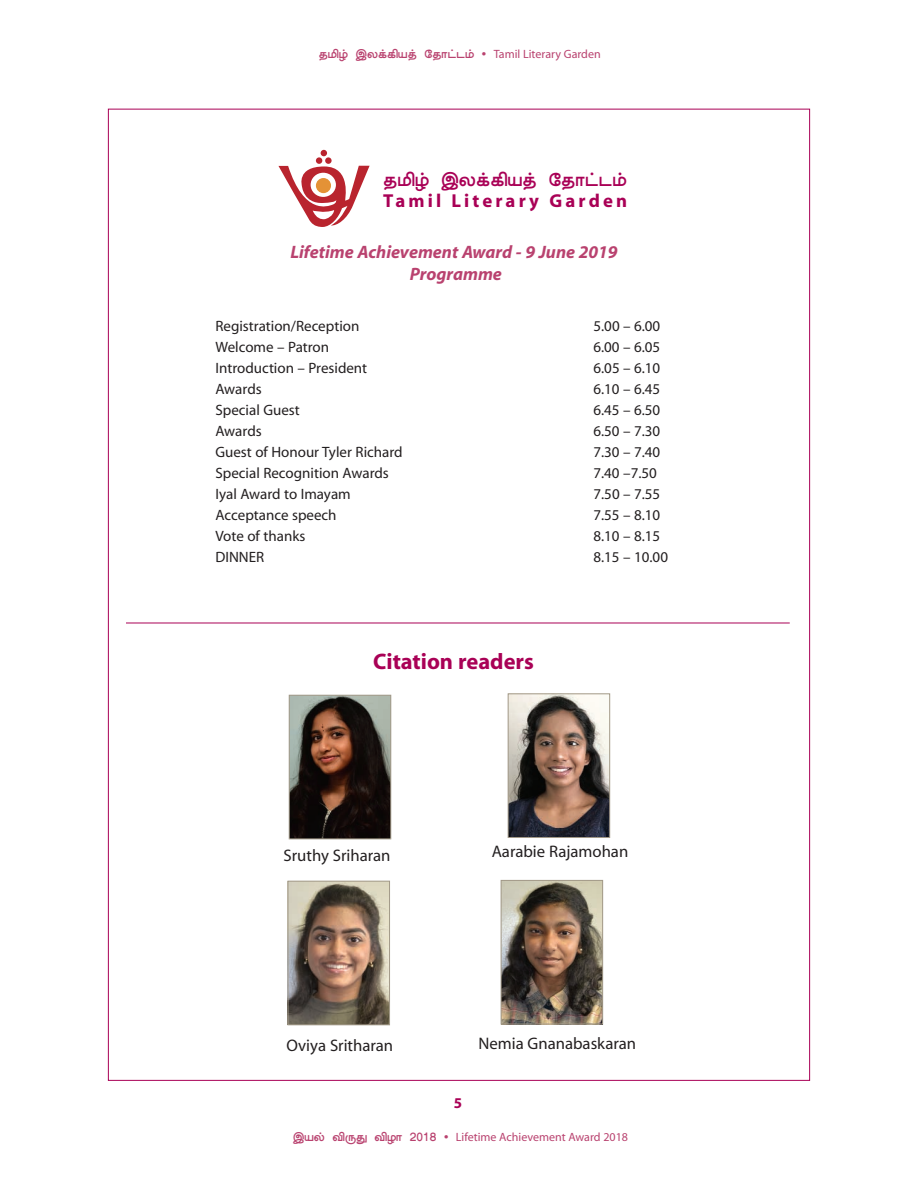
<style>
.page{position:relative;width:918px;height:1188px;background:#fff}
.page>*{position:absolute;margin:0;border:0;box-sizing:border-box;transform-origin:0 0}
.t1{font:700 22.5px "Myriad";color:#a90156}
.t2{font:18.75px "Newtrinco";color:#a90156}
.t3{font:700 18.75px "Myriad";letter-spacing:.165em;color:#a90156}
.t4{font:italic 700 18px/21.6px "Myriad";color:#b9426f;text-align:center}
.t5{font:16.65px "Myriad";color:#231f20}
.t6{font:15px "Myriad";color:#231f20}
.t7{font:700 15px "Myriad";color:#a90156}
.t8{font:12px "Myriad";color:#b9426f}
.t9{font:12px "Newtrinco";color:#b9426f}
.s1{font-family:"Myriad"}
.s2{font-family:"Newtrinco"}
</style>
<div class="page">
<svg style="left:278px;top:166px;width:92px;height:61px"></svg>
<div style="left:316px;top:178px;width:15px;height:15px;background:#e49236;border-radius:50%"></div>
<svg style="left:321px;top:150px;width:6px;height:6px"></svg>
<div style="left:316px;top:157px;width:6px;height:7px;background:#b9242e;border-radius:50%"></div>
<div style="left:325px;top:157px;width:7px;height:7px;background:#b9242e;border-radius:50%"></div>
<hr style="left:126px;top:623px;width:664px;height:1px;background:#a90156">
<img style="left:291px;top:697px;width:98px;height:140px">
<div style="left:289px;top:695px;width:102px;height:144px;border:1px solid #a29988"></div>
<img style="left:290px;top:883px;width:98px;height:140px">
<div style="left:288px;top:881px;width:102px;height:144px;border:1px solid #a29988"></div>
<img style="left:503px;top:882px;width:98px;height:141px">
<div style="left:501px;top:880px;width:102px;height:145px;border:1px solid #a29988"></div>
<img style="left:510px;top:695px;width:98px;height:141px">
<div style="left:508px;top:693px;width:102px;height:145px;border:1px solid #a29988"></div>
<p class="t9" style="left:319px;top:47px;width:284px">jkpo; ,yf;fpaj; Njhl;lk; • <span class="s1">Tamil Literary Garden</span></p>
<p class="t2" style="left:383px;top:169px;width:245px">jkpo; ,yf;fpaj; Njhl;lk;</p>
<p class="t3" style="left:383px;top:194px;width:245px">Tamil Literary Garden</p>
<p class="t4" style="left:290px;top:242px;width:329px">Lifetime Achievement Award - 9 June 2019<br>Programme</p>
<p class="t6" style="left:216px;top:320px;width:145px">Registration/Reception</p>
<p class="t6" style="left:594px;top:320px;width:68px">5.00 – 6.00</p>
<p class="t6" style="left:216px;top:341px;width:115px">Welcome – Patron</p>
<p class="t6" style="left:593px;top:341px;width:68px">6.00 – 6.05</p>
<p class="t6" style="left:215px;top:362px;width:153px">Introduction – President</p>
<p class="t6" style="left:594px;top:362px;width:68px">6.05 – 6.10</p>
<p class="t6" style="left:215px;top:383px;width:48px">Awards</p>
<p class="t6" style="left:593px;top:383px;width:68px">6.10 – 6.45</p>
<p class="t6" style="left:215px;top:404px;width:86px">Special Guest</p>
<p class="t6" style="left:593px;top:404px;width:68px">6.45 – 6.50</p>
<p class="t6" style="left:215px;top:425px;width:48px">Awards</p>
<p class="t6" style="left:593px;top:425px;width:68px">6.50 – 7.30</p>
<p class="t6" style="left:215px;top:446px;width:189px">Guest of Honour Tyler Richard</p>
<p class="t6" style="left:593px;top:446px;width:68px">7.30 – 7.40</p>
<p class="t6" style="left:215px;top:467px;width:175px">Special Recognition Awards</p>
<p class="t6" style="left:593px;top:467px;width:65px">7.40 –7.50</p>
<p class="t6" style="left:215px;top:488px;width:137px">Iyal Award to Imayam</p>
<p class="t6" style="left:594px;top:488px;width:68px">7.50 – 7.55</p>
<p class="t6" style="left:215px;top:509px;width:123px">Acceptance speech</p>
<p class="t6" style="left:593px;top:509px;width:68px">7.55 – 8.10</p>
<p class="t6" style="left:215px;top:530px;width:91px">Vote of thanks</p>
<p class="t6" style="left:593px;top:530px;width:68px">8.10 – 8.15</p>
<p class="t6" style="left:215px;top:551px;width:50px">DINNER</p>
<p class="t6" style="left:594px;top:551px;width:76px">8.15 – 10.00</p>
<h1 class="t1" style="left:373px;top:653px;width:162px">Citation readers</h1>
<p class="t5" style="left:284px;top:849px;width:108px">Sruthy Sriharan</p>
<p class="t5" style="left:492px;top:845px;width:138px">Aarabie Rajamohan</p>
<p class="t5" style="left:286px;top:1039px;width:108px">Oviya Sritharan</p>
<p class="t5" style="left:478px;top:1037px;width:159px">Nemia Gnanabaskaran</p>
<p class="t7" style="left:454px;top:1097px;width:10px">5</p>
<p class="t8" style="left:293px;top:1133px;width:337px"><span class="s2">,ay; tpUJ tpoh 2018 •</span> Lifetime Achievement Award 2018</p>
</div>
